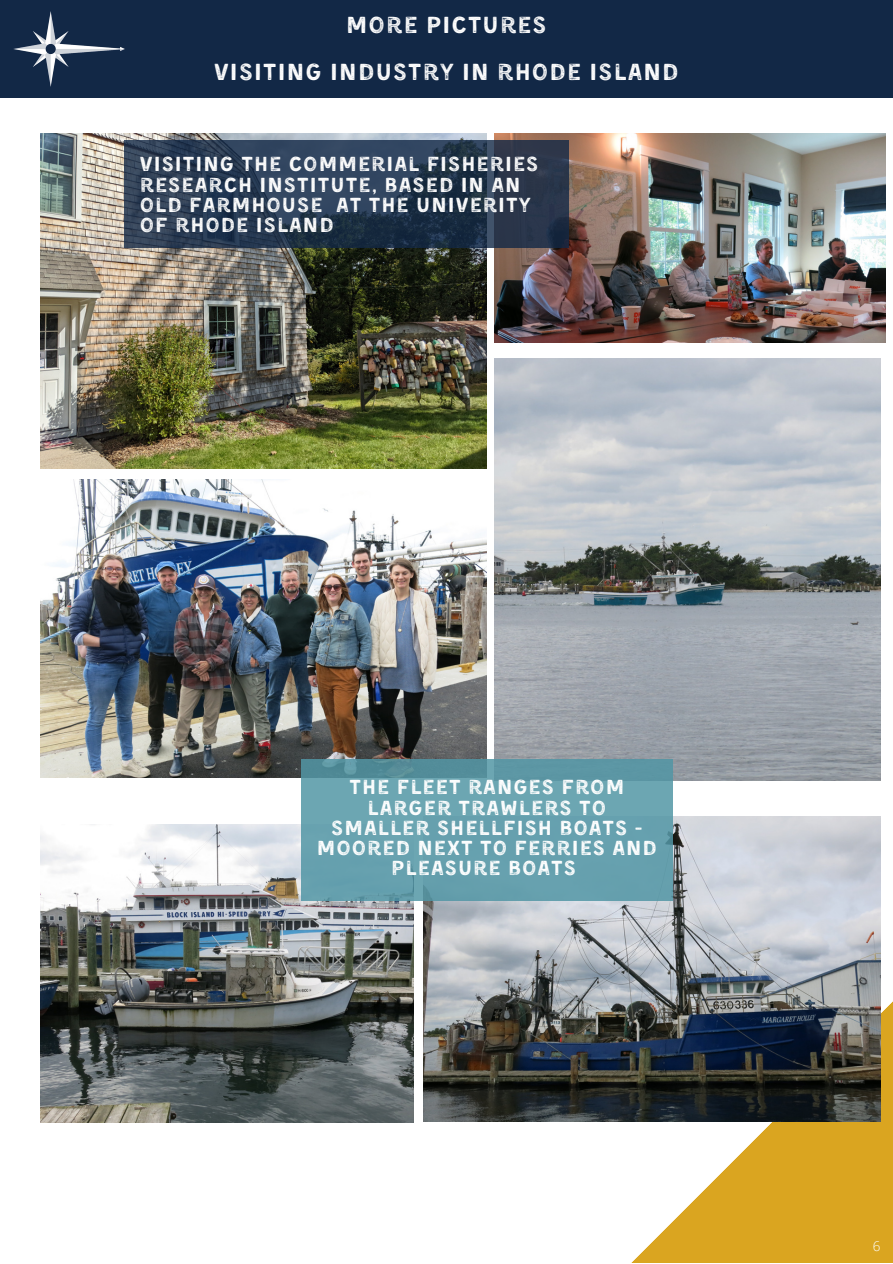
<style>
.page{position:relative;width:893px;height:1264px;background:#fff}
.page>*{position:absolute;margin:0;border:0;box-sizing:border-box;transform-origin:0 0}
.t1{font:24px/47.2px "Kent 4 F Printed";letter-spacing:.05em;color:#fff;text-align:center}
.t2{font:21px/20.2px "Kent 4 F Printed";letter-spacing:.05em;color:#fff}
.t3{font:300 13.5px "Open Sans";color:#fff}
</style>
<div class="page">
<div style="left:0;top:0;width:892px;height:98px;background:#122846"></div>
<svg style="left:560px;top:963px;width:332px;height:299px;fill:#daa520"></svg>
<img style="left:13px;top:11px;width:112px;height:76px">
<img style="left:40px;top:134px;width:446px;height:335px">
<img style="left:494px;top:134px;width:391px;height:209px">
<img style="left:40px;top:824px;width:373px;height:298px">
<img style="left:423px;top:816px;width:457px;height:305px">
<img style="left:494px;top:359px;width:386px;height:421px">
<img style="left:40px;top:479px;width:446px;height:298px">
<svg style="left:125px;top:140px;width:443px;height:108px;background:#283950"></svg>
<svg style="left:301px;top:759px;width:371px;height:142px;background:#659fac"></svg>
<p class="t1" style="left:214px;top:3px;width:466px">MORE PICTURES<br>VISITING INDUSTRY IN RHODE ISLAND</p>
<p class="t2" style="left:140px;top:156px;width:400px">VISITING THE COMMERIAL FISHERIES<br>RESEARCH INSTITUTE, BASED IN AN<br>OLD FARMHOUSE AT THE UNIVERITY<br>OF RHODE ISLAND</p>
<p class="t2" style="left:317px;top:779px;width:342px;text-align:center">THE FLEET RANGES FROM<br>LARGER TRAWLERS TO<br>SMALLER SHELLFISH BOATS -<br>MOORED NEXT TO FERRIES AND<br>PLEASURE BOATS</p>
<p class="t3" style="left:872px;top:1236px;width:9px">6</p>
</div>
